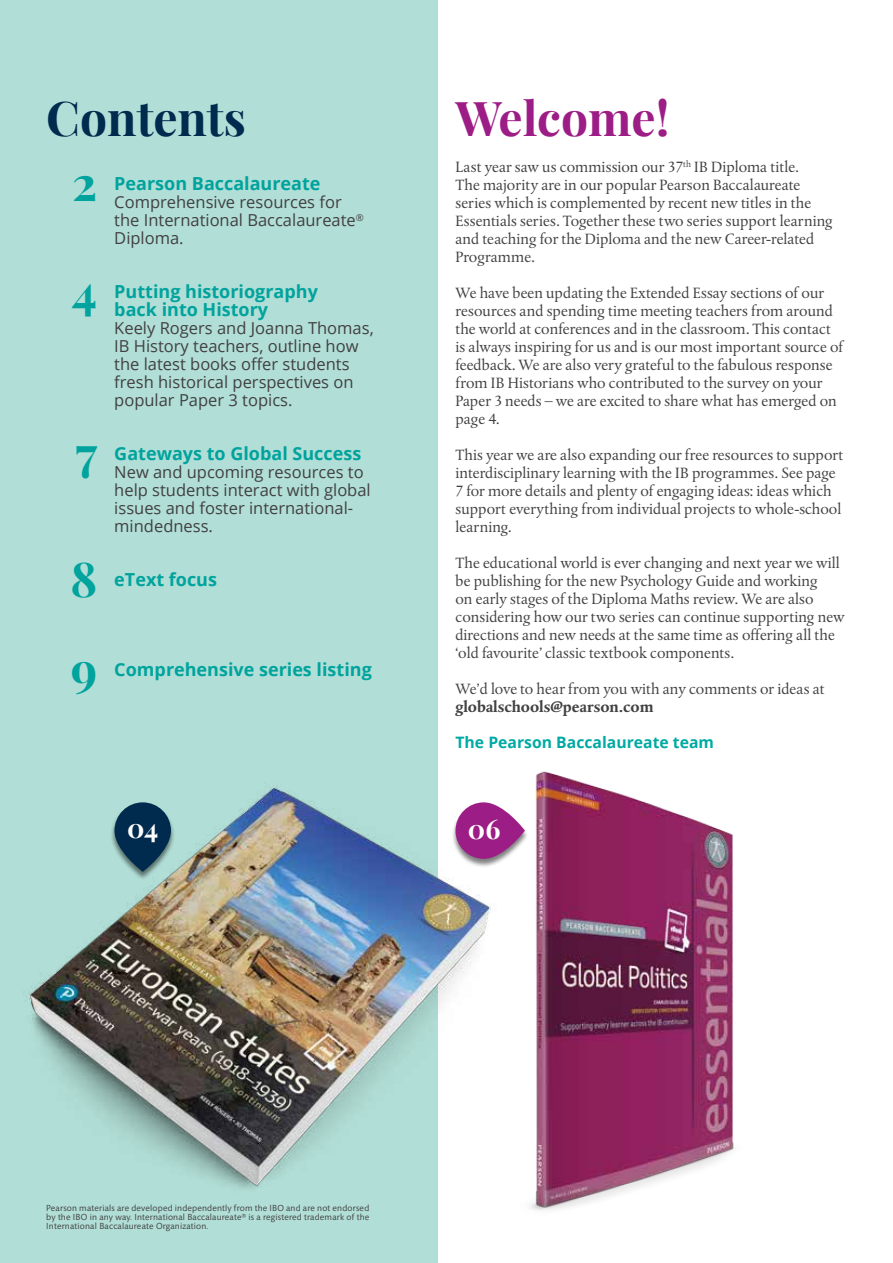
<style>
.page{position:relative;width:893px;height:1263px;background:#fff}
.page>*{position:absolute;margin:0;border:0;box-sizing:border-box;transform-origin:0 0}
.t1{font:700 48px "Playfair Display";color:#002a4e}
.t2{font:700 48px "Playfair Display";color:#9d1d86}
.t3{font:700 48px "Playfair Display";color:#00a39d}
.t4{font:700 27px "Playfair Display";color:#fff}
.t5{font:700 18px/18px "Open Sans";color:#00a39d}
.t6{font:16.5px/18px "Open Sans";color:#414042}
.t7{font:15.75px/18px "Albertina MT Pro";color:#414042}
.t8{font:700 15.75px "Open Sans";color:#00aaa4}
.t9{font:700 15.75px "Albertina MT Pro";color:#414042}
.t10{font:9px/9px "Mundo Sans Pro";letter-spacing:.02em;color:#414042;text-align:justify}
</style>
<div class="page">
<div style="left:0;top:0;width:437px;height:1263px;background:#b1ded6"></div>
<img style="left:29px;top:765px;width:439px;height:456px">
<div style="left:110px;top:802px;width:65px;height:78px;background:#000;opacity:.5"></div>
<svg style="left:114px;top:802px;width:57px;height:70px;background:#163e5b"></svg>
<img style="left:468px;top:771px;width:266px;height:439px">
<div style="left:451px;top:802px;width:78px;height:66px;background:#000;opacity:.5"></div>
<svg style="left:455px;top:802px;width:70px;height:57px;background:#a63c93"></svg>
<h1 class="t1" style="left:46px;top:88px;width:201px">Contents</h1>
<h1 class="t3" style="left:72px;top:152px;width:27px">2</h1>
<p class="t5" style="left:114px;top:174px;width:208px">Pearson Baccalaureate</p>
<p class="t6" style="left:114px;top:193px;width:251px">Comprehensive resources for the International Baccalaureate<sup>®<br></sup>Diploma.</p>
<h1 class="t3" style="left:72px;top:260px;width:27px">4</h1>
<p class="t5" style="left:114px;top:282px;width:205px">Putting historiography back into History</p>
<p class="t6" style="left:114px;top:319px;width:261px">Keely Rogers and Joanna Thomas,<br>IB History teachers, outline how the latest books offer students fresh historical perspectives on popular Paper 3 topics.</p>
<h1 class="t3" style="left:75px;top:422px;width:23px">7</h1>
<p class="t5" style="left:114px;top:444px;width:249px">Gateways to Global Success</p>
<p class="t6" style="left:114px;top:463px;width:258px">New and upcoming resources to help students interact with global issues and foster international&shy;mindedness.</p>
<h1 class="t3" style="left:70px;top:548px;width:28px">8</h1>
<p class="t5" style="left:114px;top:570px;width:104px">eText focus</p>
<h1 class="t3" style="left:71px;top:638px;width:28px">9</h1>
<p class="t5" style="left:114px;top:660px;width:259px">Comprehensive series listing</p>
<h2 class="t4" style="left:127px;top:811px;width:33px">04</h2>
<h1 class="t2" style="left:455px;top:88px;width:216px">Welcome!</h1>
<p class="t7" style="left:455px;top:158px;width:379px">Last year saw us commission our 37<sup>th</sup> IB Diploma title.<br>The majority are in our popular Pearson Baccalaureate series which is complemented by recent new titles in the Essentials series. Together these two series support learning and teaching for the Diploma and the new Career-related Programme.</p>
<p class="t7" style="left:455px;top:284px;width:389px">We have been updating the Extended Essay sections of our resources and spending time meeting teachers from around the world at conferences and in the classroom. This contact is always inspiring for us and is our most important source of feedback. We are also very grateful to the fabulous response from IB Historians who contributed to the survey on your Paper 3 needs – we are excited to share what has emerged on page 4.</p>
<p class="t7" style="left:455px;top:446px;width:389px">This year we are also expanding our free resources to support interdisciplinary learning with the IB programmes. See page 7 for more details and plenty of engaging ideas: ideas which support everything from individual projects to whole-school learning.</p>
<p class="t7" style="left:455px;top:554px;width:391px">The educational world is ever changing and next year we will be publishing for the new Psychology Guide and working<br>on early stages of the Diploma Maths review. We are also considering how our two series can continue supporting new directions and new needs at the same time as offering all the ‘old favourite’ classic textbook components.</p>
<p class="t7" style="left:455px;top:680px;width:371px">We’d love to hear from you with any comments or ideas at</p>
<p class="t9" style="left:455px;top:698px;width:199px">globalschools@pearson.com</p>
<p class="t8" style="left:455px;top:732px;width:260px">The Pearson Baccalaureate team</p>
<h2 class="t4" style="left:468px;top:811px;width:34px">06</h2>
<p class="t10" style="left:46px;top:1203px;width:325px">Pearson materials are developed independently from the IBO and are not endorsed by the IBO in any way. International Baccalaureate® is a registered trademark of the International Baccalaureate Organization.</p>
</div>
